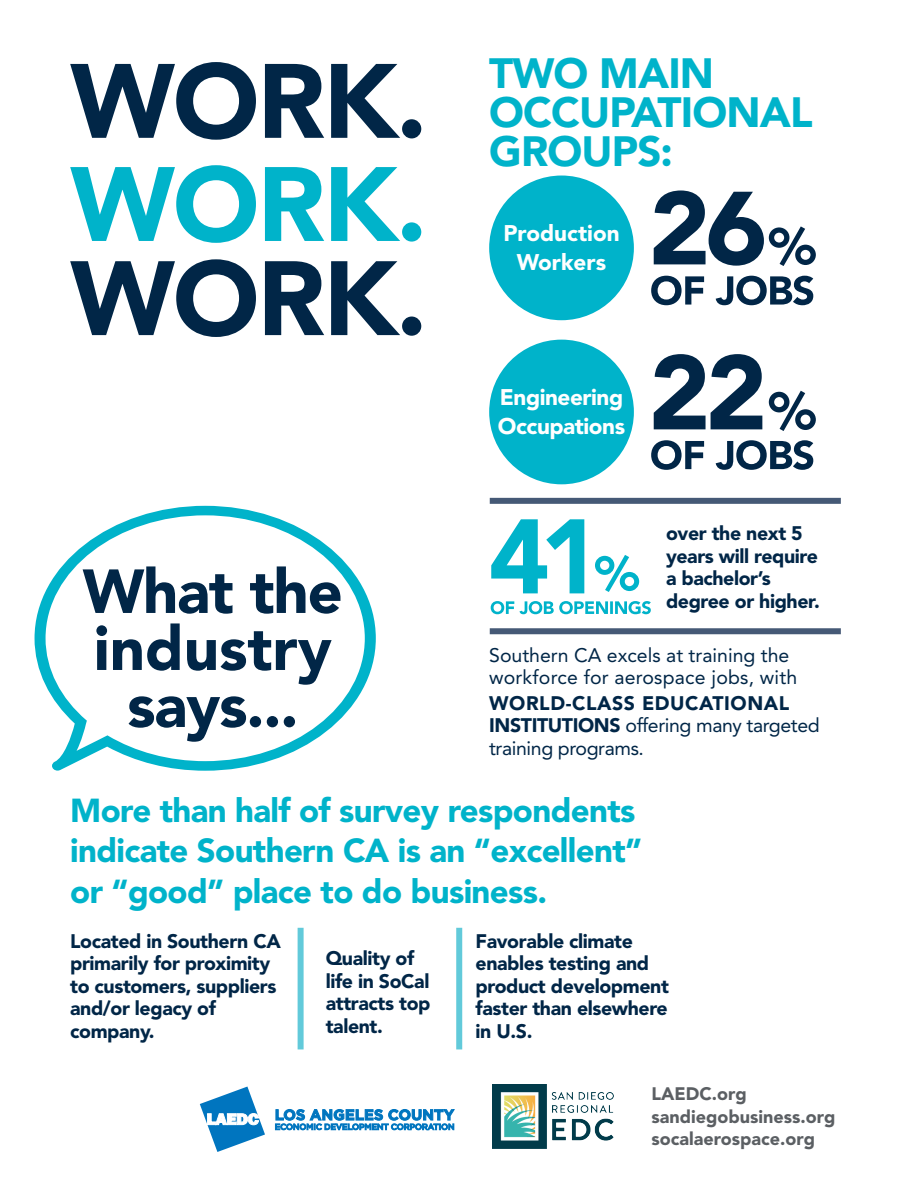
<style>
.page{position:relative;width:918px;height:1188px;background:#fff}
.page>*{position:absolute;margin:0;border:0;box-sizing:border-box;transform-origin:0 0}
.t1{font:900 61.5px/57px "Avenir";letter-spacing:-.02em;color:#012647;text-align:center}
.t2{font:900 42px/39px "Avenir";letter-spacing:-.02em;color:#00b3ca}
.t3{font:900 33px/40.5px "Avenir";letter-spacing:-.02em;color:#00b3ca}
.t4{font:900 22.5px/28.5px "Avenir";letter-spacing:-.02em;color:#fff}
.t5{font:900 22.5px/28.5px "Avenir";color:#fff;text-align:center}
.t6{font:900 19.5px/22.5px "Avenir";letter-spacing:-.02em;color:#012647}
.t7{font:19.5px/22.5px "Avenir";letter-spacing:-.02em;color:#012647}
.t8{font:19.5px/22.5px "Avenir";color:#012647}
.t9{font:900 18px/22.5px "Avenir";color:#5b5f63}
.s1{font-weight:900}
</style>
<div class="page">
<svg style="left:70px;top:259px;width:351px;height:78px"></svg>
<svg style="left:70px;top:165px;width:351px;height:78px"></svg>
<svg style="left:70px;top:62px;width:351px;height:78px"></svg>
<svg style="left:651px;top:276px;width:162px;height:29px"></svg>
<svg style="left:654px;top:190px;width:162px;height:76px"></svg>
<div style="left:489px;top:176px;width:145px;height:144px;background:#00b3ca;border-radius:50%"></div>
<svg style="left:651px;top:440px;width:162px;height:30px"></svg>
<svg style="left:654px;top:354px;width:162px;height:77px"></svg>
<div style="left:489px;top:340px;width:145px;height:144px;background:#00b3ca;border-radius:50%"></div>
<svg style="left:35px;top:506px;width:341px;height:265px"></svg>
<div style="left:298px;top:928px;width:6px;height:121px;background:#62cada"></div>
<div style="left:456px;top:928px;width:6px;height:121px;background:#62cada"></div>
<svg style="left:200px;top:1087px;width:65px;height:65px"></svg>
<svg style="left:275px;top:1109px;width:180px;height:21px"></svg>
<svg style="left:491px;top:601px;width:160px;height:13px"></svg>
<svg style="left:595px;top:555px;width:44px;height:37px"></svg>
<div style="left:490px;top:628px;width:351px;height:6px;background:#455976"></div>
<div style="left:490px;top:498px;width:351px;height:6px;background:#455976"></div>
<img style="left:493px;top:1084px;width:121px;height:65px">
<svg style="left:491px;top:519px;width:93px;height:74px"></svg>
<h2 class="t2" style="left:489px;top:54px;width:325px">TWO MAIN<br>OCCUPATIONAL<br>GROUPS:</h2>
<p class="t5" style="left:503px;top:219px;width:118px">Production<br>Workers</p>
<h1 class="t1" style="left:83px;top:563px;width:262px">What the industry says...</h1>
<p class="t4" style="left:498px;top:383px;width:129px">Engineering<br>Occupations</p>
<p class="t6" style="left:666px;top:522px;width:155px">over the next 5 years will require a bachelor’s degree or higher.</p>
<p class="t8" style="left:489px;top:644px;width:310px">Southern CA excels at training the workforce for aerospace jobs, with</p>
<p class="t7" style="left:489px;top:692px;width:332px"><span class="s1">WORLD-CLASS EDUCATIONAL<br>INSTITUTIONS</span> offering many targeted training programs.</p>
<h3 class="t3" style="left:70px;top:790px;width:574px">More than half of survey respondents indicate Southern CA is an “excellent” or “good” place to do business.</h3>
<p class="t6" style="left:70px;top:929px;width:212px">Located in Southern CA primarily for proximity to customers, suppliers and/or legacy of company.</p>
<p class="t6" style="left:476px;top:930px;width:195px">Favorable climate enables testing and product development faster than elsewhere in U.S.</p>
<p class="t6" style="left:326px;top:947px;width:106px">Quality of life in SoCal attracts top talent.</p>
<p class="t9" style="left:652px;top:1083px;width:185px">LAEDC.org sandiegobusiness.org socalaerospace.org</p>
</div>
